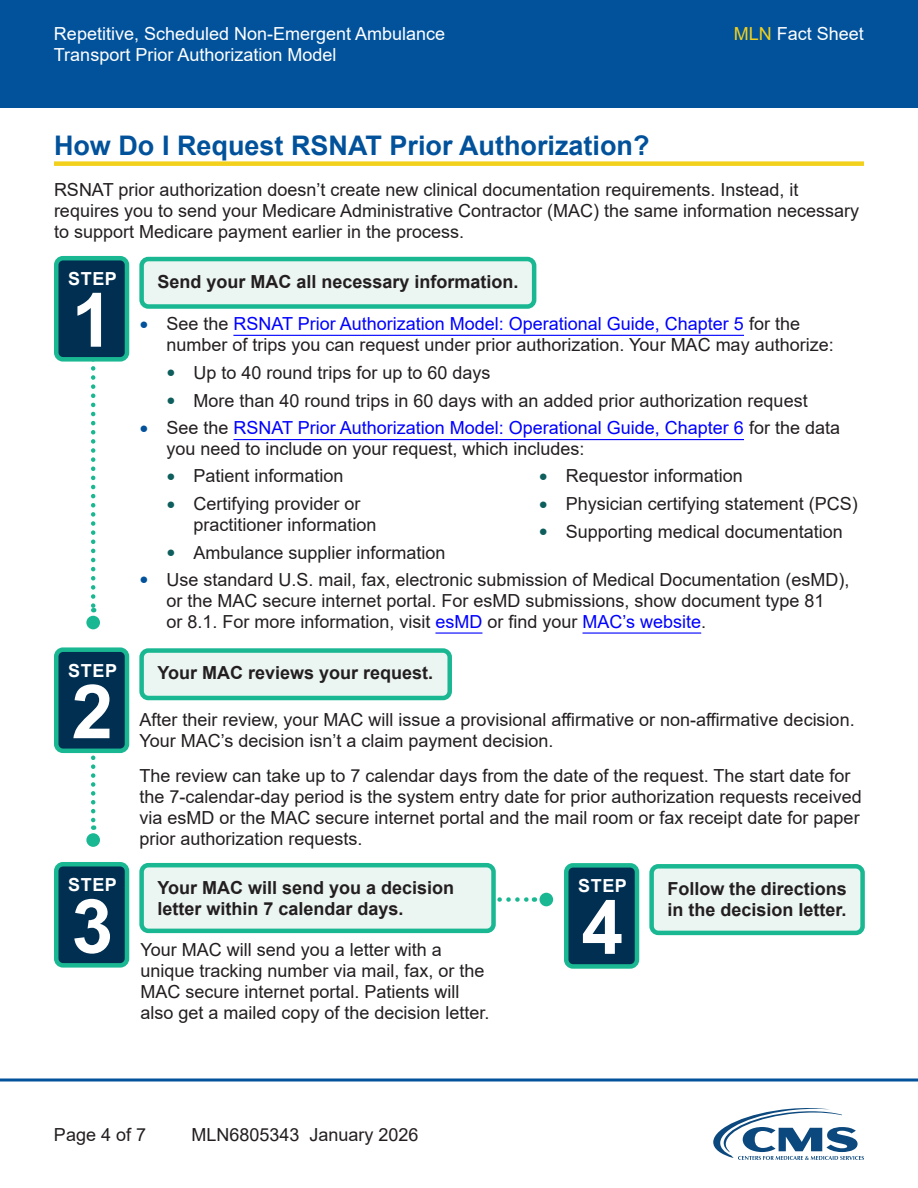
<style>
.page{position:relative;width:918px;height:1188px;background:#fff}
.page>*{position:absolute;margin:0;border:0;box-sizing:border-box;transform-origin:0 0}
.t1{font:700 75px "Arial";color:#fff}
.t2{font:700 27px "Arial";color:#01529b}
.t3{font:18px/21px "Arial";color:#231f20}
.t4{font:700 18px/21px "Arial";color:#231f20}
.t5{font:18px "Arial";color:#fff}
.t6{font:18px "Arial";color:#00f}
.t7{font:700 18px "Arial";letter-spacing:.035em;color:#fff}
.s1{color:#f2d01b}
.s2{font-size:15px;color:#01529b}
.s3{color:#00f}
.s4{font-size:15px;color:#0e5e5d}
.s5{color:#231f20}
</style>
<div class="page">
<div style="left:0;top:0;width:918px;height:108px;background:#01529b"></div>
<svg style="left:0;top:1078px;width:918px;height:4px;background:#407db3"></svg>
<svg style="left:91px;top:366px;width:4px;height:246px"></svg>
<div style="left:86px;top:616px;width:14px;height:13px;background:#1ab892;border-radius:50%"></div>
<svg style="left:91px;top:758px;width:4px;height:72px"></svg>
<div style="left:86px;top:833px;width:14px;height:14px;background:#1ab892;border-radius:50%"></div>
<svg style="left:497px;top:897px;width:38px;height:5px"></svg>
<div style="left:540px;top:893px;width:13px;height:13px;background:#1ab892;border-radius:50%"></div>
<div style="left:54px;top:161px;width:810px;height:5px;background:#f2d01b"></div>
<div style="left:56px;top:258px;width:71px;height:101px;background:#002f51;border-radius:7px"></div>
<div style="left:54px;top:256px;width:75px;height:106px;border:4px solid #1ab892;border-radius:7px"></div>
<div style="left:142px;top:259px;width:392px;height:48px;background:#ebf5f1;border-radius:7px"></div>
<div style="left:139px;top:257px;width:397px;height:52px;border:4px solid #1ab892;border-radius:7px"></div>
<hr style="left:233px;top:335px;width:511px;height:1px;background:#00f">
<hr style="left:435px;top:632px;width:47px;height:2px;background:#00f">
<hr style="left:583px;top:632px;width:118px;height:2px;background:#00f">
<div style="left:56px;top:650px;width:71px;height:101px;background:#002f51;border-radius:7px"></div>
<div style="left:54px;top:647px;width:75px;height:106px;border:4px solid #1ab892;border-radius:7px"></div>
<div style="left:142px;top:651px;width:308px;height:47px;background:#ebf5f1;border-radius:7px"></div>
<div style="left:139px;top:648px;width:313px;height:52px;border:4px solid #1ab892;border-radius:7px"></div>
<div style="left:56px;top:864px;width:71px;height:101px;background:#002f51;border-radius:7px"></div>
<div style="left:54px;top:862px;width:75px;height:106px;border:4px solid #1ab892;border-radius:7px"></div>
<div style="left:142px;top:865px;width:352px;height:66px;background:#ebf5f1;border-radius:7px"></div>
<div style="left:139px;top:863px;width:357px;height:70px;border:4px solid #1ab892;border-radius:7px"></div>
<div style="left:652px;top:866px;width:211px;height:67px;background:#ebf5f1;border-radius:7px"></div>
<div style="left:566px;top:865px;width:71px;height:101px;background:#002f51;border-radius:7px"></div>
<div style="left:564px;top:863px;width:75px;height:106px;border:4px solid #1ab892;border-radius:7px"></div>
<div style="left:649px;top:864px;width:216px;height:71px;border:4px solid #1ab892;border-radius:7px"></div>
<svg style="left:713px;top:1108px;width:151px;height:52px"></svg>
<hr style="left:233px;top:439px;width:511px;height:1px;background:#00f">
<p class="t5" style="left:54px;top:21px;width:393px">Repetitive, Scheduled Non-Emergent Ambulance</p>
<p class="t5" style="left:734px;top:21px;width:132px"><span class="s1">MLN</span> Fact Sheet</p>
<p class="t5" style="left:54px;top:42px;width:284px">Transport Prior Authorization Model</p>
<h2 class="t2" style="left:54px;top:126px;width:597px">How Do I Request RSNAT Prior Authorization?</h2>
<p class="t3" style="left:54px;top:179px;width:807px">RSNAT prior authorization doesn’t create new clinical documentation requirements. Instead, it requires you to send your Medicare Administrative Contractor (MAC) the same information necessary to support Medicare payment earlier in the process.</p>
<p class="t7" style="left:68px;top:266px;width:50px">STEP</p>
<p class="t1" style="left:72px;top:268px;width:43px">1</p>
<p class="t4" style="left:157px;top:271px;width:363px">Send your MAC all necessary information.</p>
<p class="t3" style="left:166px;top:313px;width:669px;text-indent:-27px"><span class="s2">●</span> See the <span class="s3">RSNAT Prior Authorization Model: Operational Guide, Chapter 5</span> for the number of trips you can request under prior authorization. Your MAC may authorize:</p>
<p class="t3" style="left:166px;top:362px;width:326px"><span class="s4">●</span> Up to 40 round trips for up to 60 days</p>
<p class="t3" style="left:166px;top:390px;width:643px"><span class="s4">●</span> More than 40 round trips in 60 days with an added prior authorization request</p>
<p class="t6" style="left:139px;top:416px;width:702px"><span class="s2">●</span> <span class="s5">See the</span> RSNAT Prior Authorization Model: Operational Guide, Chapter 6 <span class="s5">for the data</span></p>
<p class="t3" style="left:166px;top:466px;width:179px"><span class="s4">●</span> Patient information</p>
<p class="t3" style="left:193px;top:493px;width:185px;text-indent:-27px"><span class="s4">●</span> Certifying provider or practitioner information</p>
<p class="t3" style="left:166px;top:542px;width:281px"><span class="s4">●</span> Ambulance supplier information</p>
<p class="t3" style="left:166px;top:438px;width:420px">you need to include on your request, which includes:</p>
<p class="t3" style="left:539px;top:466px;width:206px"><span class="s4">●</span> Requestor information</p>
<p class="t3" style="left:539px;top:493px;width:321px"><span class="s4">●</span> Physician certifying statement (PCS)</p>
<p class="t3" style="left:539px;top:521px;width:306px"><span class="s4">●</span> Supporting medical documentation</p>
<p class="t3" style="left:166px;top:569px;width:685px;text-indent:-27px"><span class="s2">●</span> Use standard U.S. mail, fax, electronic submission of Medical Documentation (esMD), or the MAC secure internet portal. For esMD submissions, show document type 81<br>or 8.1. For more information, visit <span class="s3">esMD</span> or find your <span class="s3">MAC’s website</span>.</p>
<p class="t7" style="left:68px;top:658px;width:50px">STEP</p>
<p class="t1" style="left:72px;top:659px;width:43px">2</p>
<p class="t7" style="left:68px;top:872px;width:50px">STEP</p>
<p class="t1" style="left:72px;top:874px;width:43px">3</p>
<p class="t4" style="left:157px;top:663px;width:277px">Your MAC reviews your request.</p>
<p class="t3" style="left:139px;top:709px;width:717px">After their review, your MAC will issue a provisional affirmative or non-affirmative decision.<br>Your MAC’s decision isn’t a claim payment decision.</p>
<p class="t3" style="left:139px;top:765px;width:724px">The review can take up to 7 calendar days from the date of the request. The start date for the 7-calendar-day period is the system entry date for prior authorization requests received via esMD or the MAC secure internet portal and the mail room or fax receipt date for paper prior authorization requests.</p>
<p class="t4" style="left:157px;top:877px;width:298px">Your MAC will send you a decision letter within 7 calendar days.</p>
<p class="t3" style="left:140px;top:939px;width:351px">Your MAC will send you a letter with a unique tracking number via mail, fax, or the MAC secure internet portal. Patients will also get a mailed copy of the decision letter.</p>
<p class="t7" style="left:578px;top:873px;width:50px">STEP</p>
<p class="t1" style="left:582px;top:875px;width:43px">4</p>
<p class="t4" style="left:667px;top:879px;width:181px">Follow the directions in the decision letter.</p>
<p class="t3" style="left:54px;top:1124px;width:94px">Page 4 of 7</p>
<p class="t3" style="left:192px;top:1124px;width:229px">MLN6805343 January 2026</p>
</div>
